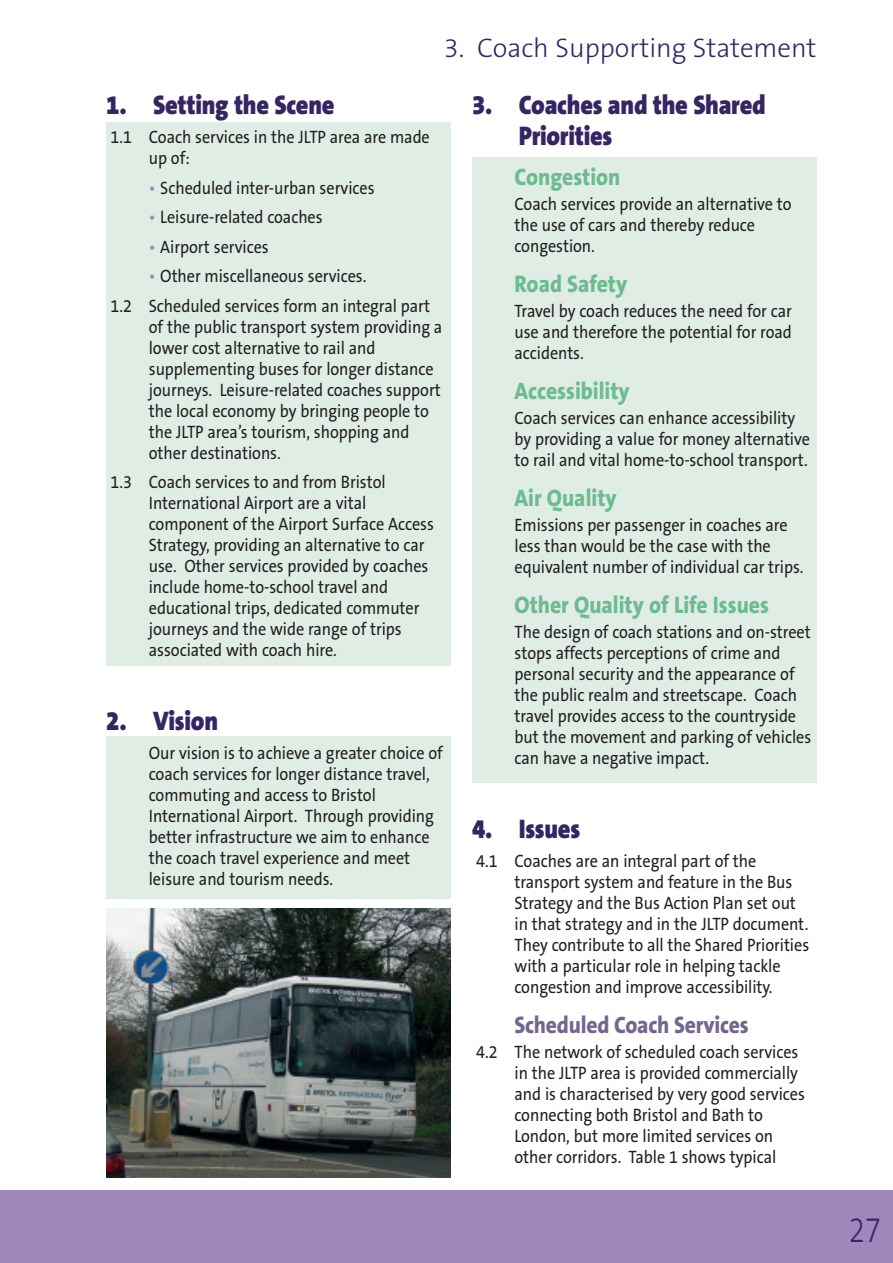
<style>
.page{position:relative;width:893px;height:1263px;background:#fff}
.page>*{position:absolute;margin:0;border:0;box-sizing:border-box;transform-origin:0 0}
.t1{font:300 36px "The Sans B3";color:#352663;scale:.8 1}
.t2{font:900 27px/31.5px "The Sans B9";letter-spacing:-.01em;color:#352663;scale:.9 1}
.t3{font:300 27px "The Sans B3";color:#352663}
.t4{font:800 24px "The Sans B8";color:#6dbb91;scale:.9 1}
.t5{font:800 24px "The Sans B8";letter-spacing:-.01em;color:#74668e;scale:.9 1}
.t6{font:18px/21px "The Sans B5 Plain";letter-spacing:-.005em;color:#231f20;scale:.9 1}
.s1{color:#9f87bc}
</style>
<div class="page">
<div style="left:106px;top:123px;width:345px;height:543px;background:#dfede4"></div>
<div style="left:106px;top:736px;width:345px;height:162px;background:#dfede4"></div>
<div style="left:472px;top:157px;width:344px;height:625px;background:#dfede4"></div>
<div style="left:0;top:1191px;width:893px;height:72px;background:#9f87bc"></div>
<img style="left:106px;top:908px;width:345px;height:270px">
<h2 class="t3" style="left:444px;top:34px;width:374px">3. Coach Supporting Statement</h2>
<h2 class="t2" style="left:106px;top:89px;width:255px">1. Setting the Scene</h2>
<p class="t6" style="left:149px;top:127px;width:314px;text-indent:-38px">1.1 Coach services in the JLTP area are made up of:</p>
<p class="t6" style="left:149px;top:178px;width:252px"><span class="s1">•</span> Scheduled inter-urban services</p>
<p class="t6" style="left:149px;top:207px;width:195px"><span class="s1">•</span> Leisure-related coaches</p>
<p class="t6" style="left:149px;top:237px;width:135px"><span class="s1">•</span> Airport services</p>
<p class="t6" style="left:111px;top:262px;width:357px;line-height:29.5px;text-indent:38px"><span class="s1">•</span> Other miscellaneous services.<br>1.2 Scheduled services form an integral part</p>
<p class="t6" style="left:149px;top:317px;width:328px">of the public transport system providing a lower cost alternative to rail and supplementing buses for longer distance journeys. Leisure-related coaches support the local economy by bringing people to the JLTP area’s tourism, shopping and other destinations.</p>
<p class="t6" style="left:149px;top:472px;width:318px;text-indent:-38px">1.3 Coach services to and from Bristol International Airport are a vital component of the Airport Surface Access Strategy, providing an alternative to car use. Other services provided by coaches include home-to-school travel and educational trips, dedicated commuter journeys and the wide range of trips associated with coach hire.</p>
<h2 class="t2" style="left:106px;top:705px;width:126px">2. Vision</h2>
<p class="t6" style="left:149px;top:743px;width:328px">Our vision is to achieve a greater choice of coach services for longer distance travel, commuting and access to Bristol International Airport. Through providing better infrastructure we aim to enhance the coach travel experience and meet leisure and tourism needs.</p>
<h2 class="t2" style="left:519px;top:89px;width:276px;text-indent:-47px">3. Coaches and the Shared<br>Priorities</h2>
<h3 class="t4" style="left:514px;top:164px;width:119px">Congestion</h3>
<p class="t6" style="left:514px;top:194px;width:309px">Coach services provide an alternative to the use of cars and thereby reduce congestion.</p>
<h3 class="t4" style="left:514px;top:271px;width:127px">Road Safety</h3>
<p class="t6" style="left:514px;top:301px;width:310px;text-align:justify">Travel by coach reduces the need for car use and therefore the potential for road accidents.</p>
<h3 class="t4" style="left:514px;top:378px;width:130px">Accessibility</h3>
<p class="t6" style="left:514px;top:408px;width:330px">Coach services can enhance accessibility by providing a value for money alternative to rail and vital home-to-school transport.</p>
<h3 class="t4" style="left:514px;top:485px;width:115px">Air Quality</h3>
<p class="t6" style="left:514px;top:515px;width:323px">Emissions per passenger in coaches are less than would be the case with the equivalent number of individual car trips.</p>
<h3 class="t4" style="left:514px;top:592px;width:284px">Other Quality of Life Issues</h3>
<p class="t6" style="left:514px;top:622px;width:331px">The design of coach stations and on-street stops affects perceptions of crime and personal security and the appearance of the public realm and streetscape. Coach travel provides access to the countryside but the movement and parking of vehicles can have a negative impact.</p>
<h2 class="t2" style="left:472px;top:813px;width:122px">4. Issues</h2>
<p class="t6" style="left:514px;top:851px;width:329px;text-indent:-38px">4.1 Coaches are an integral part of the transport system and feature in the Bus Strategy and the Bus Action Plan set out in that strategy and in the JLTP document.<br>They contribute to all the Shared Priorities with a particular role in helping tackle congestion and improve accessibility.</p>
<h3 class="t5" style="left:514px;top:1012px;width:262px">Scheduled Coach Services</h3>
<p class="t6" style="left:514px;top:1042px;width:324px;text-indent:-38px">4.2 The network of scheduled coach services in the JLTP area is provided commercially and is characterised by very good services connecting both Bristol and Bath to London, but more limited services on other corridors. Table 1 shows typical</p>
<h1 class="t1" style="left:849px;top:1211px;width:41px">27</h1>
</div>
